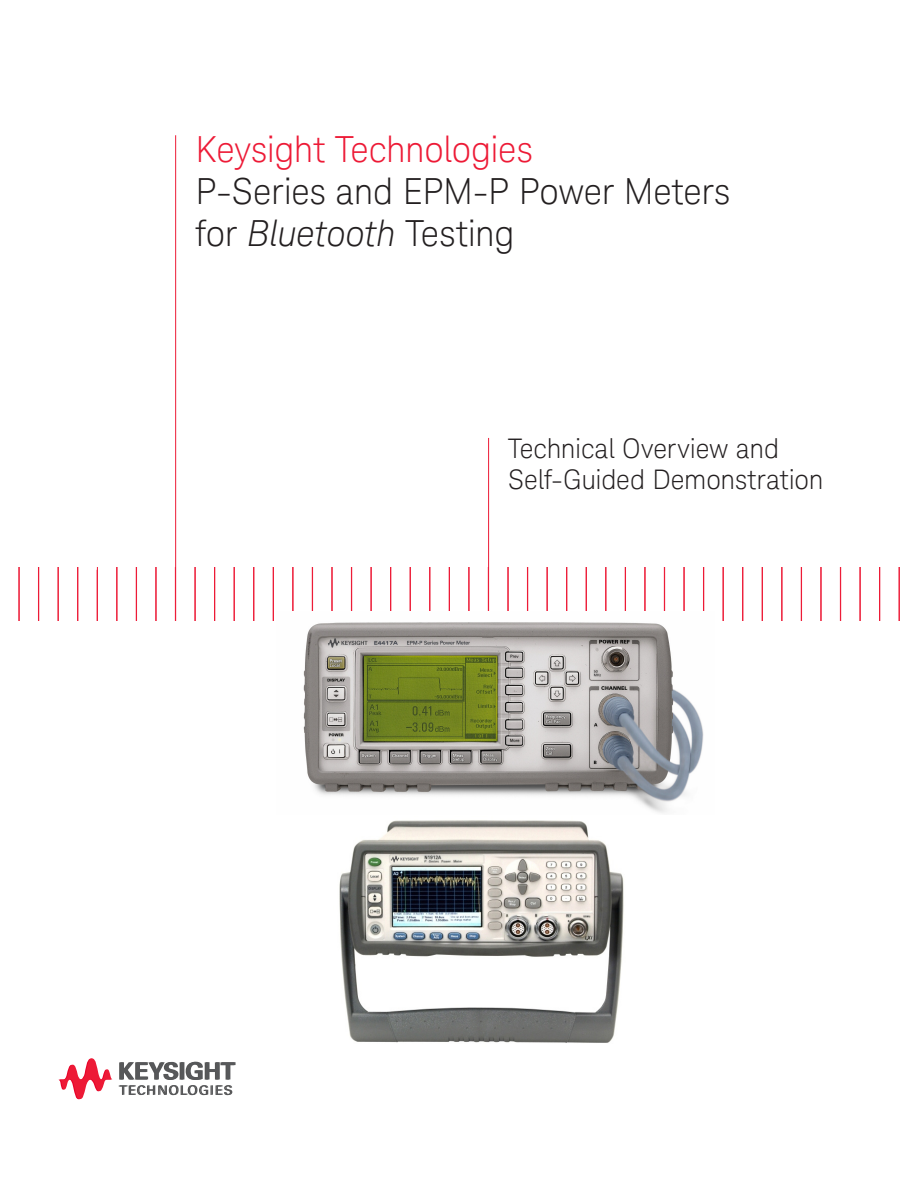
<style>
.page{position:relative;width:918px;height:1188px;background:#fff}
.page>*{position:absolute;margin:0;border:0;box-sizing:border-box;transform-origin:0 0}
.K_Title_-_Main__Blac{font:300 36px/42px "Keysight Sans";letter-spacing:-.01em;color:#231f20}
.K_Title_-_Main__Red{font:300 36px "Keysight Sans";letter-spacing:-.01em;color:#ed1a36}
.K_Title_-_Document_T{font:300 27px/31.5px "Keysight Sans";letter-spacing:-.01em;color:#231f20}
.s1{font-style:italic}
</style>
<div class="page">
<hr style="left:116px;top:567px;width:1px;height:54px;background:#ed1a36">
<hr style="left:155px;top:567px;width:1px;height:54px;background:#ed1a36">
<hr style="left:253px;top:567px;width:1px;height:54px;background:#ed1a36">
<hr style="left:292px;top:567px;width:1px;height:54px;background:#ed1a36">
<hr style="left:331px;top:567px;width:1px;height:54px;background:#ed1a36">
<hr style="left:429px;top:567px;width:1px;height:54px;background:#ed1a36">
<hr style="left:468px;top:567px;width:1px;height:54px;background:#ed1a36">
<hr style="left:605px;top:567px;width:1px;height:54px;background:#ed1a36">
<hr style="left:644px;top:567px;width:1px;height:54px;background:#ed1a36">
<hr style="left:781px;top:567px;width:1px;height:54px;background:#ed1a36">
<hr style="left:820px;top:567px;width:1px;height:54px;background:#ed1a36">
<svg style="left:119px;top:1062px;width:117px;height:33px"></svg>
<svg style="left:58px;top:1058px;width:55px;height:41px"></svg>
<hr style="left:19px;top:567px;width:1px;height:54px;background:#ed1a36">
<hr style="left:38px;top:567px;width:1px;height:54px;background:#ed1a36">
<hr style="left:58px;top:567px;width:1px;height:54px;background:#ed1a36">
<hr style="left:77px;top:567px;width:1px;height:54px;background:#ed1a36">
<hr style="left:97px;top:567px;width:1px;height:54px;background:#ed1a36">
<hr style="left:117px;top:567px;width:1px;height:54px;background:#ed1a36">
<hr style="left:136px;top:567px;width:1px;height:54px;background:#ed1a36">
<hr style="left:156px;top:567px;width:1px;height:54px;background:#ed1a36">
<hr style="left:175px;top:135px;width:1px;height:486px;background:#ed1a36">
<hr style="left:195px;top:567px;width:1px;height:54px;background:#ed1a36">
<hr style="left:214px;top:567px;width:1px;height:54px;background:#ed1a36">
<hr style="left:234px;top:567px;width:1px;height:54px;background:#ed1a36">
<hr style="left:254px;top:567px;width:1px;height:54px;background:#ed1a36">
<hr style="left:273px;top:567px;width:1px;height:54px;background:#ed1a36">
<hr style="left:293px;top:567px;width:1px;height:54px;background:#ed1a36">
<hr style="left:312px;top:567px;width:1px;height:54px;background:#ed1a36">
<hr style="left:332px;top:567px;width:1px;height:54px;background:#ed1a36">
<hr style="left:351px;top:567px;width:1px;height:54px;background:#ed1a36">
<hr style="left:371px;top:567px;width:1px;height:54px;background:#ed1a36">
<hr style="left:390px;top:567px;width:1px;height:54px;background:#ed1a36">
<hr style="left:410px;top:567px;width:1px;height:54px;background:#ed1a36">
<hr style="left:430px;top:567px;width:1px;height:54px;background:#ed1a36">
<hr style="left:449px;top:567px;width:1px;height:54px;background:#ed1a36">
<hr style="left:469px;top:567px;width:1px;height:54px;background:#ed1a36">
<hr style="left:488px;top:438px;width:1px;height:183px;background:#ed1a36">
<hr style="left:508px;top:567px;width:1px;height:54px;background:#ed1a36">
<hr style="left:527px;top:567px;width:1px;height:54px;background:#ed1a36">
<hr style="left:547px;top:567px;width:1px;height:54px;background:#ed1a36">
<hr style="left:566px;top:567px;width:1px;height:54px;background:#ed1a36">
<hr style="left:586px;top:567px;width:1px;height:54px;background:#ed1a36">
<hr style="left:606px;top:567px;width:1px;height:54px;background:#ed1a36">
<hr style="left:625px;top:567px;width:1px;height:54px;background:#ed1a36">
<hr style="left:645px;top:567px;width:1px;height:54px;background:#ed1a36">
<hr style="left:664px;top:567px;width:1px;height:54px;background:#ed1a36">
<hr style="left:684px;top:567px;width:1px;height:54px;background:#ed1a36">
<hr style="left:703px;top:567px;width:1px;height:54px;background:#ed1a36">
<hr style="left:723px;top:567px;width:1px;height:54px;background:#ed1a36">
<hr style="left:742px;top:567px;width:1px;height:54px;background:#ed1a36">
<hr style="left:762px;top:567px;width:1px;height:54px;background:#ed1a36">
<hr style="left:782px;top:567px;width:1px;height:54px;background:#ed1a36">
<hr style="left:801px;top:567px;width:1px;height:54px;background:#ed1a36">
<hr style="left:821px;top:567px;width:1px;height:54px;background:#ed1a36">
<hr style="left:840px;top:567px;width:1px;height:54px;background:#ed1a36">
<hr style="left:860px;top:567px;width:1px;height:54px;background:#ed1a36">
<hr style="left:879px;top:567px;width:1px;height:54px;background:#ed1a36">
<hr style="left:899px;top:567px;width:1px;height:54px;background:#ed1a36">
<img style="left:292px;top:611px;width:412px;height:202px">
<img style="left:339px;top:820px;width:285px;height:223px">
<p class="K_Title_-_Main__Red" style="left:196px;top:128px;width:339px">Keysight Technologies</p>
<p class="K_Title_-_Main__Blac" style="left:196px;top:170px;width:536px">P-Series and EPM-P Power Meters for <span class="s1">Bluetooth</span> Testing</p>
<p class="K_Title_-_Document_T" style="left:508px;top:433px;width:317px">Technical Overview and<br>Self-Guided Demonstration</p>
</div>
